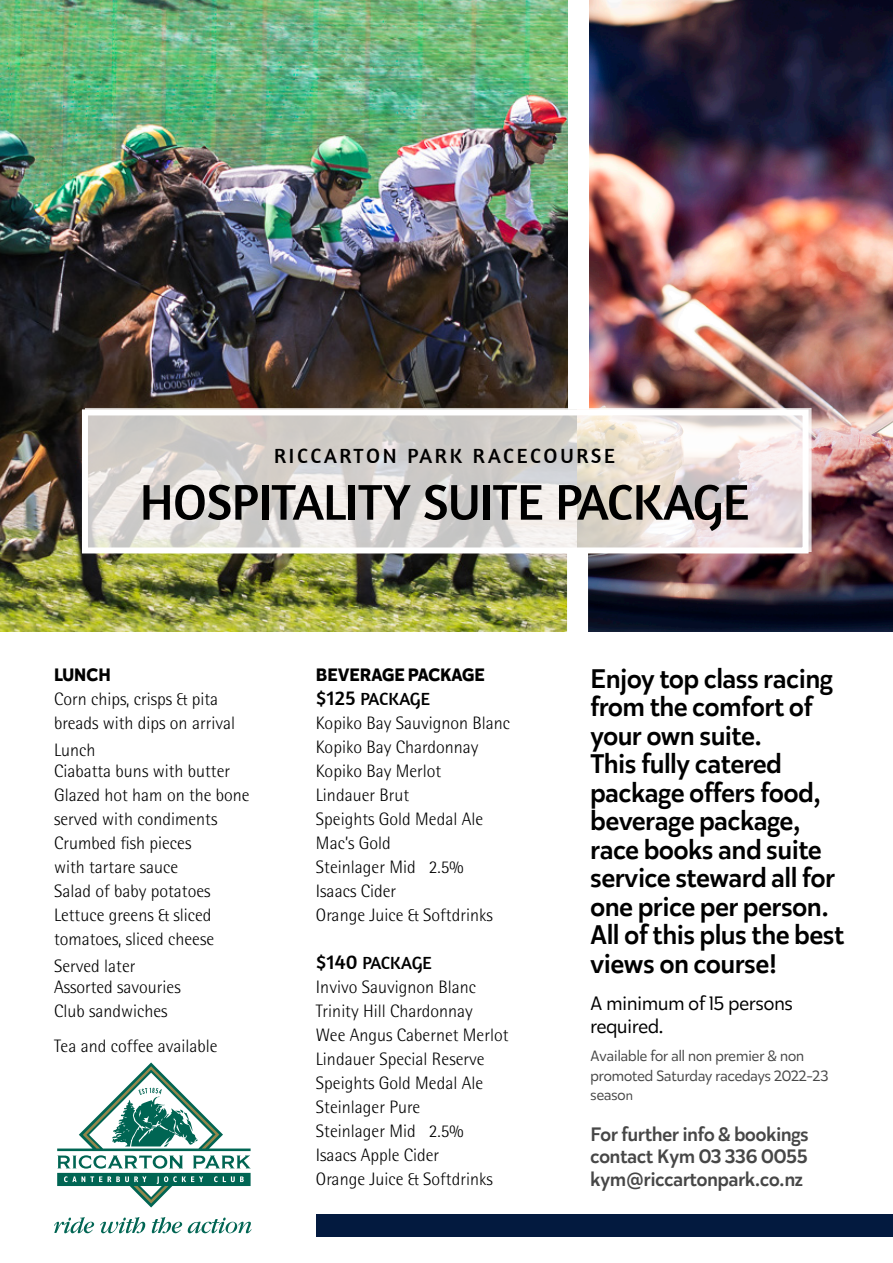
<style>
.page{position:relative;width:893px;height:1263px;background:#fff}
.page>*{position:absolute;margin:0;border:0;box-sizing:border-box;transform-origin:0 0}
.t1{font:51px "Amaranth";letter-spacing:-.01em;color:#000}
.Body_Text{font:500 27px/28.5px "Karu";color:#000}
.t2{font:21px "Amaranth";letter-spacing:.13em;color:#000}
.Body_Text-2{font:500 19.5px "Karu";color:#474747}
.Body_Text-3{font:19.5px/22.5px "Karu";color:#000}
.Body_Text-4{font:300 18px "Rotis Semi Sans Std";color:#000}
.Body_Text-5{font:18px "Amaranth";letter-spacing:-.015em;color:#000}
.Body_Text-6{font:700 18px "Karu";color:#000}
.Body_Text-7{font:15px/19.5px "Karu";color:#474747}
.s1{font-size:21px}
.s2{font-size:13.5px}
</style>
<div class="page">
<img style="left:0;top:0;width:893px;height:631px">
<svg style="left:85px;top:408px;width:727px;height:144px;background:#ded9d5"></svg>
<div style="left:82px;top:409px;width:726px;height:144px;border:6px solid #fff"></div>
<svg style="left:54px;top:1217px;width:40px;height:16px"></svg>
<svg style="left:100px;top:1217px;width:45px;height:16px"></svg>
<svg style="left:152px;top:1217px;width:30px;height:16px"></svg>
<svg style="left:188px;top:1217px;width:63px;height:16px"></svg>
<svg style="left:57px;top:1062px;width:194px;height:146px"></svg>
<div style="left:567px;top:552px;width:21px;height:97px;background:#fff"></div>
<div style="left:568px;top:0;width:21px;height:409px;background:#fff"></div>
<div style="left:317px;top:1214px;width:576px;height:23px;background:#031a3f"></div>
<p class="t2" style="left:274px;top:443px;width:342px">RICCARTON PARK RACECOURSE</p>
<p class="t1" style="left:140px;top:472px;width:611px">HOSPITALITY SUITE PACKAGE</p>
<p class="Body_Text-6" style="left:54px;top:662px;width:58px">LUNCH</p>
<p class="Body_Text-4" style="left:54px;top:689px;width:166px">Corn chips, crisps &amp; pita</p>
<p class="Body_Text-4" style="left:54px;top:713px;width:183px">breads with dips on arrival</p>
<p class="Body_Text-4" style="left:54px;top:740px;width:43px">Lunch</p>
<p class="Body_Text-4" style="left:54px;top:761px;width:178px">Ciabatta buns with butter</p>
<p class="Body_Text-4" style="left:54px;top:785px;width:197px">Glazed hot ham on the bone</p>
<p class="Body_Text-4" style="left:54px;top:809px;width:165px">served with condiments</p>
<p class="Body_Text-4" style="left:54px;top:833px;width:139px">Crumbed fish pieces</p>
<p class="Body_Text-4" style="left:54px;top:857px;width:126px">with tartare sauce</p>
<p class="Body_Text-4" style="left:54px;top:881px;width:158px">Salad of baby potatoes</p>
<p class="Body_Text-4" style="left:54px;top:905px;width:159px">Lettuce greens &amp; sliced</p>
<p class="Body_Text-4" style="left:54px;top:929px;width:162px">tomatoes, sliced cheese</p>
<p class="Body_Text-4" style="left:54px;top:956px;width:83px">Served later</p>
<p class="Body_Text-4" style="left:54px;top:977px;width:128px">Assorted savouries</p>
<p class="Body_Text-4" style="left:54px;top:1001px;width:115px">Club sandwiches</p>
<p class="Body_Text-4" style="left:54px;top:1035px;width:165px">Tea and coffee available</p>
<p class="Body_Text-6" style="left:316px;top:662px;width:170px">BEVERAGE PACKAGE</p>
<p class="Body_Text-5" style="left:316px;top:688px;width:116px"><span class="s1">$125</span> PACKAGE</p>
<p class="Body_Text-4" style="left:316px;top:713px;width:196px">Kopiko Bay Sauvignon Blanc</p>
<p class="Body_Text-4" style="left:316px;top:737px;width:164px">Kopiko Bay Chardonnay</p>
<p class="Body_Text-4" style="left:316px;top:761px;width:127px">Kopiko Bay Merlot</p>
<p class="Body_Text-4" style="left:316px;top:785px;width:95px">Lindauer Brut</p>
<p class="Body_Text-4" style="left:316px;top:809px;width:169px">Speights Gold Medal Ale</p>
<p class="Body_Text-4" style="left:316px;top:833px;width:76px">Mac’s Gold</p>
<p class="Body_Text-4" style="left:316px;top:857px;width:149px">Steinlager Mid 2.5%</p>
<p class="Body_Text-4" style="left:316px;top:881px;width:82px">Isaacs Cider</p>
<p class="Body_Text-4" style="left:316px;top:905px;width:178px">Orange Juice &amp; Softdrinks</p>
<p class="Body_Text-5" style="left:316px;top:952px;width:117px"><span class="s1">$140</span> PACKAGE</p>
<p class="Body_Text-4" style="left:316px;top:977px;width:162px">Invivo Sauvignon Blanc</p>
<p class="Body_Text-4" style="left:316px;top:1001px;width:158px">Trinity Hill Chardonnay</p>
<p class="Body_Text-4" style="left:316px;top:1025px;width:194px">Wee Angus Cabernet Merlot</p>
<p class="Body_Text-4" style="left:316px;top:1049px;width:170px">Lindauer Special Reserve</p>
<p class="Body_Text-4" style="left:316px;top:1073px;width:169px">Speights Gold Medal Ale</p>
<p class="Body_Text-4" style="left:316px;top:1097px;width:106px">Steinlager Pure</p>
<p class="Body_Text-4" style="left:316px;top:1121px;width:149px">Steinlager Mid 2.5%</p>
<p class="Body_Text-4" style="left:316px;top:1145px;width:125px">Isaacs Apple Cider</p>
<p class="Body_Text-4" style="left:316px;top:1169px;width:178px">Orange Juice &amp; Softdrinks</p>
<p class="Body_Text" style="left:590px;top:664px;width:244px">Enjoy top class racing from the comfort of your own suite.</p>
<p class="Body_Text" style="left:590px;top:749px;width:231px">This fully catered package offers food, beverage package,</p>
<p class="Body_Text" style="left:590px;top:835px;width:246px">race books and suite service steward all for one price per person.</p>
<p class="Body_Text" style="left:590px;top:920px;width:255px">All of this plus the best views on course!</p>
<p class="Body_Text-3" style="left:590px;top:992px;width:204px">A minimum of 15 persons required.</p>
<p class="Body_Text-7" style="left:590px;top:1046px;width:239px">Available for all non premier &amp; non promoted Saturday racedays 2022-23 seaso<span class="s2">n</span></p>
<p class="Body_Text-2" style="left:590px;top:1120px;width:220px">For further info &amp; bookings</p>
<p class="Body_Text-2" style="left:590px;top:1143px;width:219px">contact Kym 03 336 0055</p>
<p class="Body_Text-2" style="left:590px;top:1165px;width:214px">kym@riccartonpark.co.nz</p>
</div>
